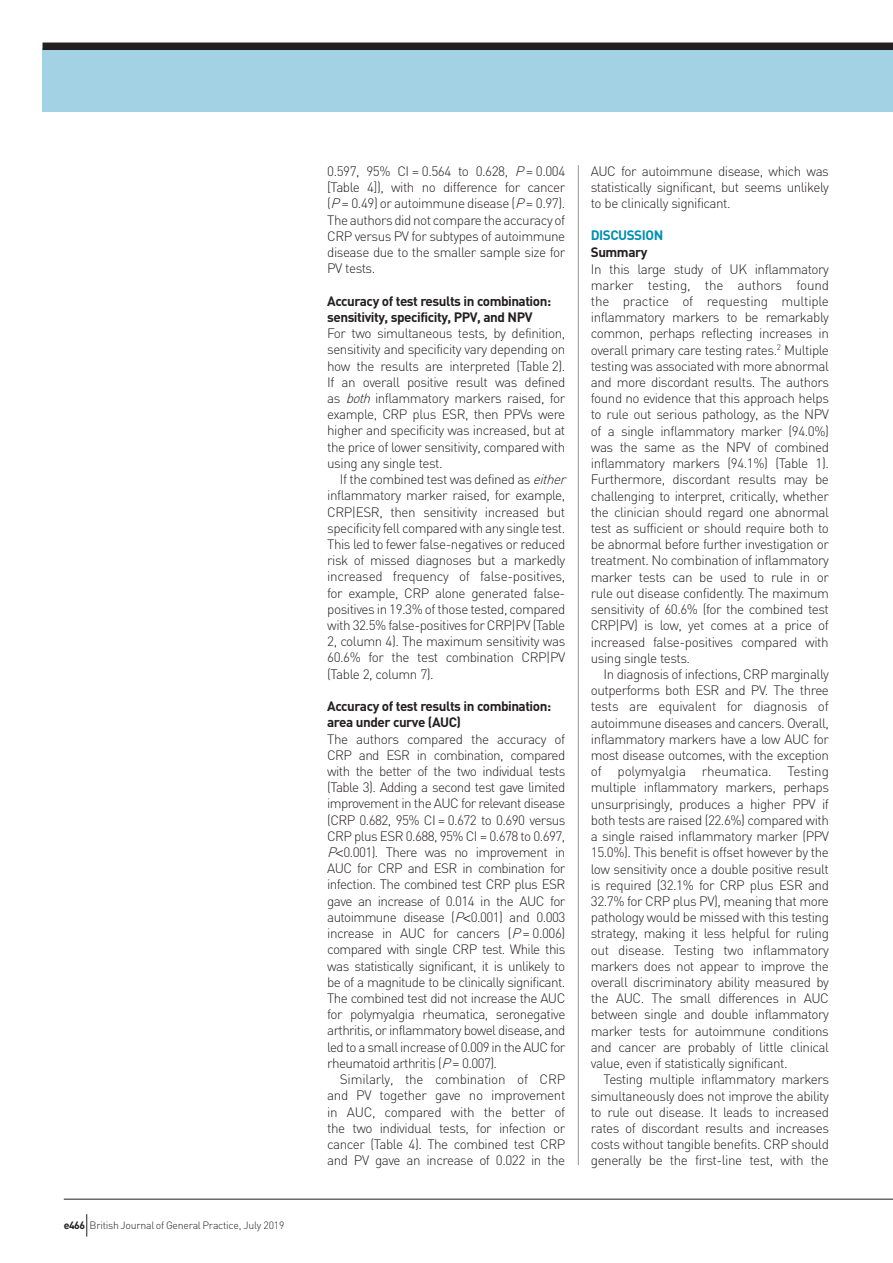
<style>
.page{position:relative;width:893px;height:1263px;background:#fff}
.page>*{position:absolute;margin:0;border:0;box-sizing:border-box;transform-origin:0 0}
.t1{font:300 13.5px/16.2px "DIN";letter-spacing:-.035em;color:#231f20;text-align:justify}
.t2{font:700 13.5px/16.2px "DIN";letter-spacing:-.035em;color:#231f20}
.t3{font:700 13.5px "DIN";letter-spacing:-.035em;color:#008fb3}
.t4{font:300 10.5px "DIN";letter-spacing:-.025em;color:#231f20}
.s1{font-weight:700}
.s2{font-style:italic}
.s3{font-family:"Helvetica"}
</style>
<div class="page">
<div style="left:43px;top:48px;width:850px;height:64px;background:#a2d2e3"></div>
<div style="left:43px;top:43px;width:850px;height:7px;background:#231f20"></div>
<hr style="left:578px;top:165px;width:1px;height:1000px;background:#939598">
<hr style="left:64px;top:1199px;width:829px;height:1px;background:#231f20">
<svg style="left:86px;top:1214px;width:1px;height:22px"></svg>
<p class="t4" style="left:64px;top:1218px;width:222px"><span class="s1">e466</span> British Journal of General Practice, July 2019</p>
<p class="t1" style="left:327px;top:163px;width:240px">0.597, 95% CI = 0.564 to 0.628, <span class="s2">P</span>= 0.004 [Table 4]), with no difference for cancer (<span class="s2">P</span>= 0.49) or autoimmune disease (<span class="s2">P</span>= 0.97).<br>The authors did not compare the accuracy of CRP versus PV for subtypes of autoimmune disease due to the smaller sample size for PV tests.</p>
<p class="t2" style="left:327px;top:292px;width:225px">Accuracy of test results in combination: sensitivity, specificity, PPV, and NPV</p>
<p class="t1" style="left:327px;top:325px;width:240px">For two simultaneous tests, by definition, sensitivity and specificity vary depending on how the results are interpreted (Table 2).<br>If an overall positive result was defined as <span class="s2">both</span>inflammatory markers raised, for example, CRP plus ESR, then PPVs were higher and specificity was increased, but at the price of lower sensitivity, compared with using any single test.</p>
<p class="t1" style="left:327px;top:471px;width:244px;text-align:left;text-indent:13px">If the combined test was defined as <span class="s2">either </span>inflammatory marker raised, for example, CRP|ESR, then sensitivity increased but specificity fell compared with any single test.<br>This led to fewer false-negatives or reduced risk of missed diagnoses but a markedly increased frequency of false-positives, for example, CRP alone generated false&shy;positives in 19.3% of those tested, compared with 32.5% false-positives for CRP|PV (Table 2, column 4). The maximum sensitivity was 60.6% for the test combination CRP|PV (Table 2, column 7).</p>
<p class="t2" style="left:327px;top:697px;width:225px">Accuracy of test results in combination: area under curve (AUC)</p>
<p class="t1" style="left:327px;top:730px;width:240px">The authors compared the accuracy of CRP and ESR in combination, compared with the better of the two individual tests (Table 3). Adding a second test gave limited improvement in the AUC for relevant disease (CRP 0.682, 95% CI = 0.672 to 0.690 versus CRP plus ESR 0.688, 95% CI = 0.678 to 0.697, <span class="s2">P</span><span class="s3">&lt;</span>0.001). There was no improvement in AUC for CRP and ESR in combination for infection. The combined test CRP plus ESR gave an increase of 0.014 in the AUC for autoimmune disease (<span class="s2">P</span><span class="s3">&lt;</span>0.001) and 0.003 increase in AUC for cancers (<span class="s2">P</span>= 0.006) compared with single CRP test. While this was statistically significant, it is unlikely to be of a magnitude to be clinically significant.<br>The combined test did not increase the AUC for polymyalgia rheumatica, seronegative arthritis, or inflammatory bowel disease, and led to a small increase of 0.009 in the AUC for rheumatoid arthritis (<span class="s2">P</span>= 0.007).</p>
<p class="t1" style="left:327px;top:1071px;width:240px;text-indent:13px">Similarly, the combination of CRP and PV together gave no improvement in AUC, compared with the better of the two individual tests, for infection or cancer (Table 4). The combined test CRP and PV gave an increase of 0.022 in the</p>
<p class="t1" style="left:591px;top:163px;width:240px">AUC for autoimmune disease, which was statistically significant, but seems unlikely to be clinically significant.</p>
<p class="t3" style="left:591px;top:226px;width:74px">DISCUSSION</p>
<p class="t2" style="left:591px;top:244px;width:58px">Summary</p>
<p class="t1" style="left:591px;top:260px;width:240px">In this large study of UK inflammatory marker testing, the authors found the practice of requesting multiple inflammatory markers to be remarkably common, perhaps reflecting increases in overall primary care testing rates.<sup>2</sup> Multiple testing was associated with more abnormal and more discordant results. The authors found no evidence that this approach helps to rule out serious pathology, as the NPV of a single inflammatory marker (94.0%) was the same as the NPV of combined inflammatory markers (94.1%) (Table 1).<br>Furthermore, discordant results may be challenging to interpret, critically, whether the clinician should regard one abnormal test as sufficient or should require both to be abnormal before further investigation or treatment. No combination of inflammatory marker tests can be used to rule in or rule out disease confidently. The maximum sensitivity of 60.6% (for the combined test CRP|PV) is low, yet comes at a price of increased false-positives compared with using single tests.</p>
<p class="t1" style="left:591px;top:666px;width:240px;text-indent:13px">In diagnosis of infections, CRP marginally outperforms both ESR and PV. The three tests are equivalent for diagnosis of autoimmune diseases and cancers. Overall, inflammatory markers have a low AUC for most disease outcomes, with the exception of polymyalgia rheumatica. Testing multiple inflammatory markers, perhaps unsurprisingly, produces a higher PPV if both tests are raised (22.6%) compared with a single raised inflammatory marker (PPV 15.0%). This benefit is offset however by the low sensitivity once a double positive result is required (32.1% for CRP plus ESR and 32.7% for CRP plus PV), meaning that more pathology would be missed with this testing strategy, making it less helpful for ruling out disease. Testing two inflammatory markers does not appear to improve the overall discriminatory ability measured by the AUC. The small differences in AUC between single and double inflammatory marker tests for autoimmune conditions and cancer are probably of little clinical value, even if statistically significant.</p>
<p class="t1" style="left:591px;top:1071px;width:240px;text-indent:13px">Testing multiple inflammatory markers simultaneously does not improve the ability to rule out disease. It leads to increased rates of discordant results and increases costs without tangible benefits. CRP should generally be the first-line test, with the</p>
</div>
